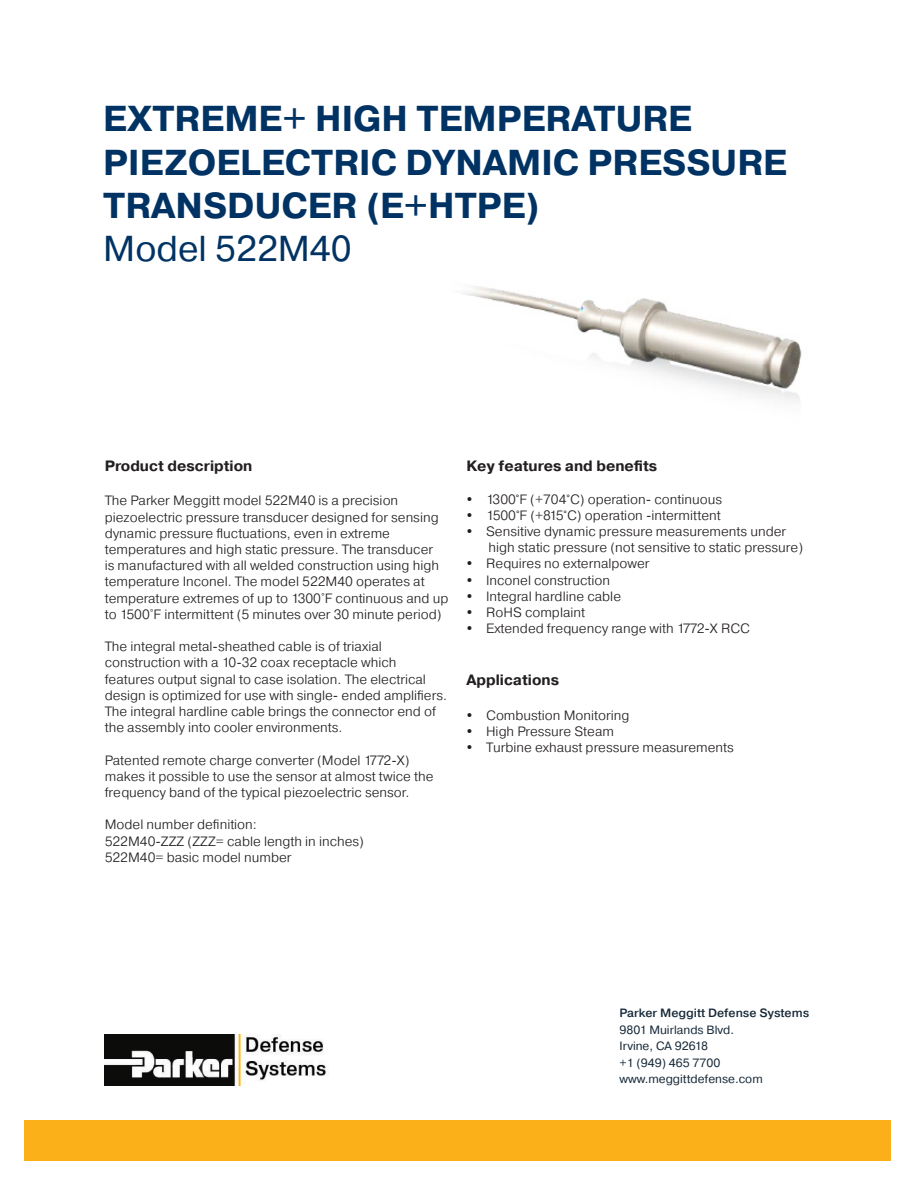
<style>
.page{position:relative;width:918px;height:1188px;background:#fff}
.page>*{position:absolute;margin:0;border:0;box-sizing:border-box;transform-origin:0 0}
.t1{font:700 36px/43.2px "Pragmatica";color:#003363}
.t2{font:36px "Pragmatica";color:#003363}
.t3{font:700 15px "Pragmatica";color:#231f20}
.t4{font:300 13.5px/16.2px "Pragmatica";color:#231f20}
.t5{font:12px "Pragmatica";color:#172938}
.t6{font:500 12px "Pragmatica";color:#172938}
</style>
<div class="page">
<img style="left:464px;top:286px;width:338px;height:116px">
<img style="left:105px;top:1034px;width:224px;height:52px">
<div style="left:25px;top:1120px;width:866px;height:41px;background:#fbb01a"></div>
<p class="t1" style="left:103px;top:98px;width:685px">EXTREME+ HIGH TEMPERATURE<br>PIEZOELECTRIC DYNAMIC PRESSURE<br>TRANSDUCER (E+HTPE)</p>
<p class="t2" style="left:103px;top:226px;width:250px">Model 522M40</p>
<p class="t3" style="left:105px;top:456px;width:149px">Product description</p>
<p class="t4" style="left:105px;top:492px;width:345px">The Parker Meggitt model 522M40 is a precision piezoelectric pressure transducer designed for sensing dynamic pressure fluctuations, even in extreme temperatures and high static pressure. The transducer<br>is manufactured with all welded construction using high temperature Inconel. The model 522M40 operates at temperature extremes of up to 1300˚F continuous and up to 1500˚F intermittent (5 minutes over 30 minute period)</p>
<p class="t4" style="left:105px;top:638px;width:344px">The integral metal-sheathed cable is of triaxial construction with a 10-32 coax receptacle which features output signal to case isolation. The electrical design is optimized for use with single- ended amplifiers.<br>The integral hardline cable brings the connector end of the assembly into cooler environments.</p>
<p class="t4" style="left:105px;top:752px;width:330px">Patented remote charge converter (Model 1772-X) makes it possible to use the sensor at almost twice the frequency band of the typical piezoelectric sensor.</p>
<p class="t4" style="left:105px;top:816px;width:154px">Model number definition:</p>
<p class="t4" style="left:105px;top:833px;width:261px">522M40-ZZZ (ZZZ= cable length in inches)</p>
<p class="t4" style="left:105px;top:849px;width:188px">522M40= basic model number</p>
<p class="t3" style="left:466px;top:456px;width:192px">Key features and benefits</p>
<p class="t4" style="left:466px;top:491px;width:257px">• 1300°F (+704°C) operation- continuous</p>
<p class="t4" style="left:466px;top:507px;width:256px">• 1500°F (+815°C) operation -intermittent</p>
<p class="t4" style="left:466px;top:523px;width:321px">• Sensitive dynamic pressure measurements under</p>
<p class="t4" style="left:488px;top:539px;width:316px">high static pressure (not sensitive to static pressure)</p>
<p class="t4" style="left:466px;top:555px;width:185px">• Requires no externalpower</p>
<p class="t4" style="left:466px;top:572px;width:145px">• Inconel construction</p>
<p class="t4" style="left:466px;top:588px;width:156px">• Integral hardline cable</p>
<p class="t4" style="left:466px;top:604px;width:120px">• RoHS complaint</p>
<p class="t4" style="left:466px;top:620px;width:285px">• Extended frequency range with 1772-X RCC</p>
<p class="t3" style="left:466px;top:671px;width:94px">Applications</p>
<p class="t4" style="left:466px;top:707px;width:165px">• Combustion Monitoring</p>
<p class="t4" style="left:466px;top:723px;width:149px">• High Pressure Steam</p>
<p class="t4" style="left:466px;top:739px;width:269px">• Turbine exhaust pressure measurements</p>
<p class="t6" style="left:620px;top:1006px;width:191px">Parker Meggitt Defense Systems</p>
<p class="t5" style="left:620px;top:1022px;width:116px">9801 Muirlands Blvd.</p>
<p class="t5" style="left:620px;top:1039px;width:90px">Irvine, CA 92618</p>
<p class="t5" style="left:620px;top:1055px;width:102px">+1 (949) 465 7700</p>
<p class="t5" style="left:620px;top:1072px;width:145px">www.meggittdefense.com</p>
</div>
